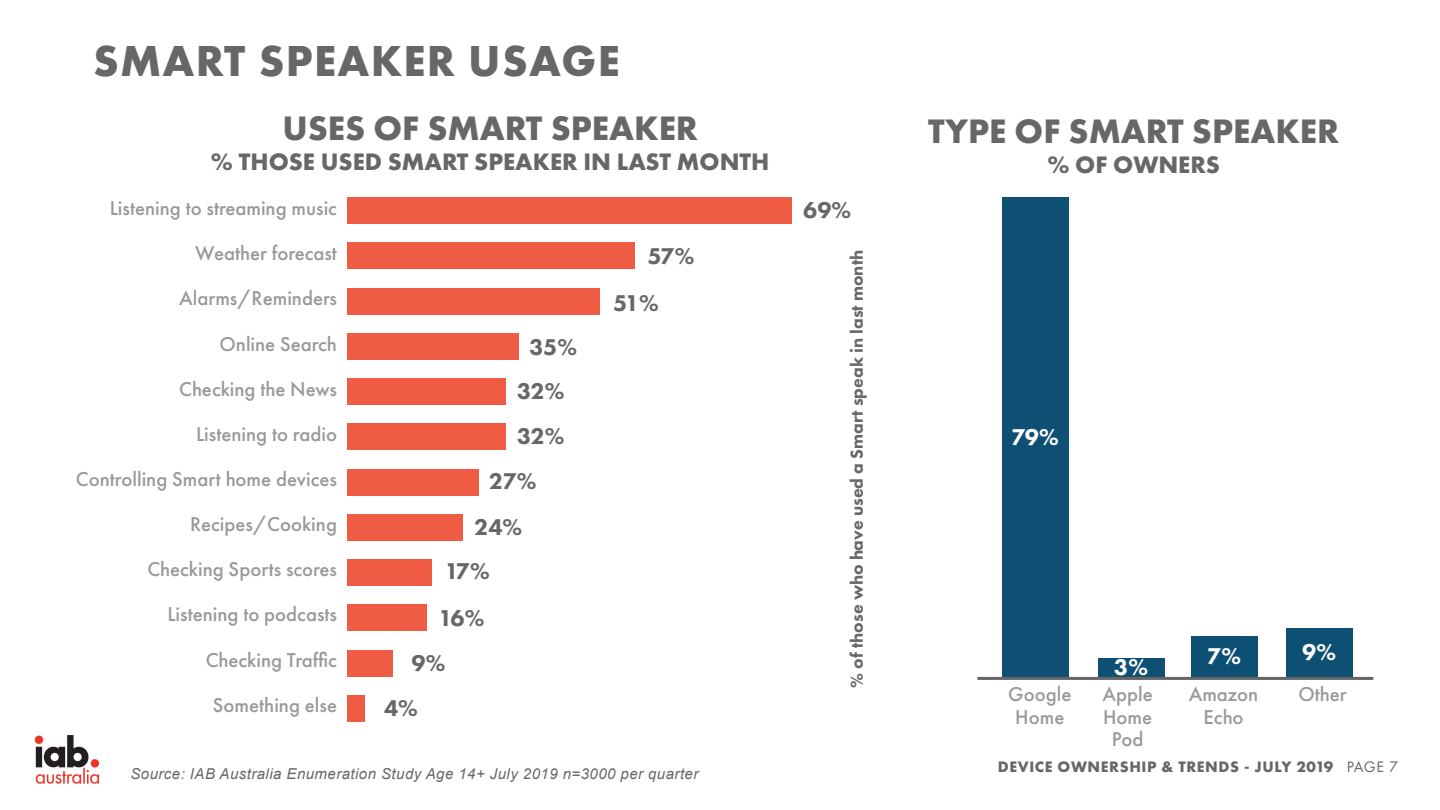
<style>
.page{position:relative;width:1440px;height:810px;background:#fff}
.page>*{position:absolute;margin:0;border:0;box-sizing:border-box;transform-origin:0 0}
.t1{font:700 45px "Futura PT";letter-spacing:.03em;color:#656867}
.t2{font:700 35.17px "Futura PT";color:#656867}
.t3{font:700 24.67px "Futura PT";color:#656867}
.t4{font:800 23.7px/47px "Futura PT";letter-spacing:-.04em;color:#656867}
.t5{font:800 23.7px "Futura PT";color:#fff}
.t6{font:500 20.77px/45.2px "Futura PT";color:#999;text-align:center}
.t7{font:800 17.85px "Futura PT";color:#656867}
.t8{font:700 15.75px "Futura PT";letter-spacing:.04em;color:#656867}
.Source{font:italic 15px "Arial";letter-spacing:.03em;color:#656867}
.s1{font-weight:400}
</style>
<div class="page">
<div style="left:1002px;top:198px;width:66px;height:479px;background:#0d5074"></div>
<div style="left:347px;top:197px;width:445px;height:27px;background:#ef5c43"></div>
<div style="left:347px;top:242px;width:288px;height:27px;background:#ef5c43"></div>
<div style="left:347px;top:288px;width:253px;height:27px;background:#ef5c43"></div>
<div style="left:347px;top:333px;width:172px;height:27px;background:#ef5c43"></div>
<div style="left:347px;top:378px;width:159px;height:27px;background:#ef5c43"></div>
<div style="left:347px;top:423px;width:158px;height:27px;background:#ef5c43"></div>
<div style="left:347px;top:469px;width:132px;height:26px;background:#ef5c43"></div>
<div style="left:347px;top:514px;width:116px;height:27px;background:#ef5c43"></div>
<div style="left:347px;top:559px;width:85px;height:27px;background:#ef5c43"></div>
<div style="left:347px;top:604px;width:79px;height:27px;background:#ef5c43"></div>
<div style="left:347px;top:650px;width:46px;height:26px;background:#ef5c43"></div>
<div style="left:347px;top:695px;width:18px;height:27px;background:#ef5c43"></div>
<div style="left:1099px;top:658px;width:66px;height:19px;background:#0d5074"></div>
<div style="left:1191px;top:636px;width:66px;height:41px;background:#0d5074"></div>
<div style="left:1286px;top:628px;width:66px;height:49px;background:#0d5074"></div>
<hr style="left:977px;top:677px;width:396px;height:3px;background:#666">
<img style="left:34px;top:735px;width:66px;height:49px">
<p class="t1" style="left:93px;top:32px;width:528px">SMART SPEAKER USAGE</p>
<p class="t2" style="left:282px;top:106px;width:417px">USES OF SMART SPEAKER</p>
<p class="t3" style="left:211px;top:146px;width:560px">% THOSE USED SMART SPEAKER IN LAST MONTH</p>
<p class="t6" style="left:76px;top:186px;width:263px;text-align:right">Listening to streaming music<br>Weather forecast<br>Alarms/Reminders<br>Online Search<br>Checking the News<br>Listening to radio<br>Controlling Smart home devices<br>Recipes/Cooking<br>Checking Sports scores<br>Listening to podcasts<br>Checking Traffic<br>Something else</p>
<p class="t4" style="left:530px;top:323px;width:49px">35%</p>
<p class="t4" style="left:517px;top:367px;width:49px">32%</p>
<p class="t4" style="left:517px;top:412px;width:49px">32%</p>
<p class="t4" style="left:489px;top:457px;width:49px">27%</p>
<p class="t4" style="left:474px;top:503px;width:50px">24%</p>
<p class="t4" style="left:445px;top:547px;width:47px">17%</p>
<p class="t4" style="left:438px;top:594px;width:48px">16%</p>
<p class="t4" style="left:412px;top:639px;width:35px">9%</p>
<p class="t4" style="left:384px;top:684px;width:35px">4%</p>
<p class="t4" style="left:613px;top:232px;width:83px;text-indent:34px">57%<br>51%</p>
<p class="Source" style="left:130px;top:764px;width:569px">Source: IAB Australia Enumeration Study Age 14+ July 2019 n=3000 per quarter</p>
<p class="t4" style="left:803px;top:186px;width:50px">69%</p>
<p class="t7" style="left:846px;top:688px;width:439px;rotate:-90deg">% of those who have used a Smart speak in last month</p>
<p class="t2" style="left:928px;top:109px;width:413px">TYPE OF SMART SPEAKER</p>
<p class="t3" style="left:1047px;top:149px;width:174px">% OF OWNERS</p>
<p class="t5" style="left:1011px;top:422px;width:49px">79%</p>
<p class="t5" style="left:1114px;top:653px;width:35px">3%</p>
<p class="t5" style="left:1207px;top:642px;width:35px">7%</p>
<p class="t5" style="left:1302px;top:638px;width:35px">9%</p>
<p class="t6" style="left:1008px;top:683px;width:65px;line-height:22.6px">Google<br>Home</p>
<p class="t6" style="left:1102px;top:683px;width:52px;line-height:22.6px">Apple<br>Home<br>Pod</p>
<p class="t6" style="left:1189px;top:683px;width:71px;line-height:22.6px">Amazon<br>Echo</p>
<p class="t6" style="left:1298px;top:671px;width:50px">Other</p>
<p class="t8" style="left:998px;top:756px;width:402px">DEVICE OWNERSHIP &amp; TRENDS - JULY 2019 <span class="s1">PAGE 7</span></p>
</div>
